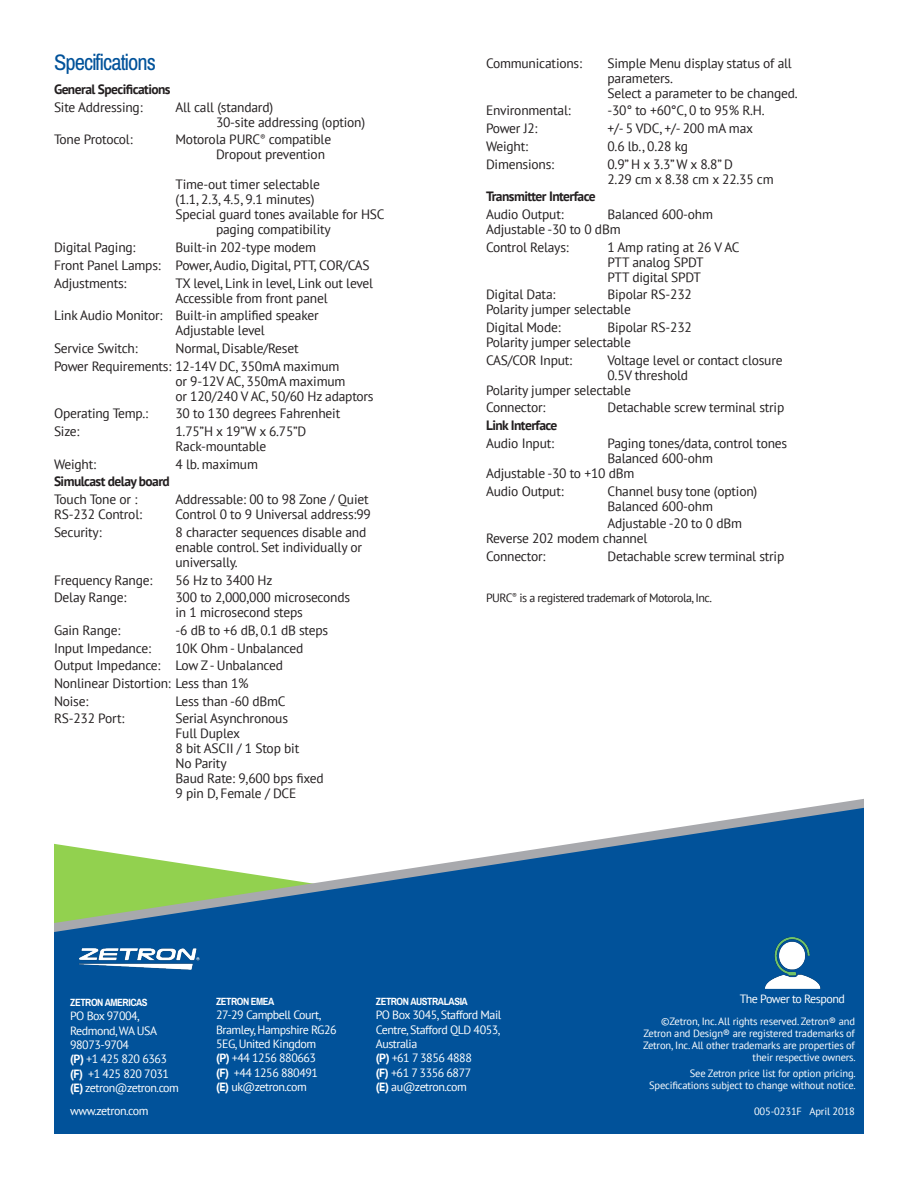
<style>
.page{position:relative;width:918px;height:1188px;background:#fff}
.page>*{position:absolute;margin:0;border:0;box-sizing:border-box;transform-origin:0 0}
.specsheet_headline{font:22.5px "Archivo Narrow";letter-spacing:-.04em;color:#01529a}
.specifications-text{font:13.5px/15px "PT Sans";letter-spacing:-.015em;color:#231f20}
.specifications-subhe{font:700 13.5px "PT Sans";letter-spacing:-.04em;color:#231f20}
.Body_Copy{font:12px/14.4px "PT Sans";letter-spacing:-.04em;color:#fff}
.specsheet_body{font:12px "PT Sans";letter-spacing:-.04em;color:#231f20}
.t1{font:10.65px "Arial";letter-spacing:.01em;color:#fff}
.trademark_text{font:10.5px/12px "PT Sans";letter-spacing:-.015em;color:#fff;text-align:right}
.t2{font:700 10.5px "Archivo Narrow";letter-spacing:-.04em;color:#fff}
.s1{font-weight:700}
</style>
<div class="page">
<svg style="left:54px;top:808px;width:810px;height:326px;background:#2b6fa4"></svg>
<img style="left:74px;top:946px;width:128px;height:26px">
<img style="left:763px;top:933px;width:59px;height:58px">
<p class="specsheet_headline" style="left:54px;top:49px;width:104px">Specifications</p>
<p class="specifications-subhe" style="left:54px;top:80px;width:118px">General Specifications</p>
<p class="specifications-text" style="left:54px;top:99px;width:90px">Site Addressing:</p>
<p class="specifications-text" style="left:216px;top:99px;width:151px;text-indent:-40px">All call (standard)<br>30-site addressing (option)</p>
<p class="specifications-text" style="left:54px;top:132px;width:80px">Tone Protocol:</p>
<p class="specifications-text" style="left:216px;top:132px;width:117px;text-indent:-40px">Motorola PURC<sup>®</sup> compatible<br>Dropout prevention</p>
<p class="specifications-text" style="left:176px;top:177px;width:146px">Time-out timer selectable</p>
<p class="specifications-text" style="left:176px;top:192px;width:141px">(1.1, 2.3, 4.5, 9.1 minutes)</p>
<p class="specifications-text" style="left:176px;top:207px;width:211px">Special guard tones available for HSC</p>
<p class="specifications-text" style="left:216px;top:222px;width:116px">paging compatibility</p>
<p class="specifications-text" style="left:54px;top:240px;width:83px">Digital Paging:</p>
<p class="specifications-text" style="left:176px;top:240px;width:142px">Built-in 202-type modem</p>
<p class="specifications-text" style="left:54px;top:257px;width:317px">Front Panel Lamps: Power, Audio, Digital, PTT, COR/CAS</p>
<p class="specifications-text" style="left:54px;top:275px;width:74px">Adjustments:</p>
<p class="specifications-text" style="left:176px;top:275px;width:199px">TX level, Link in level, Link out level<br>Accessible from front panel</p>
<p class="specifications-text" style="left:176px;top:308px;width:145px;text-indent:-122px">Link Audio Monitor: Built-in amplified speaker<br>Adjustable level</p>
<p class="specifications-text" style="left:54px;top:340px;width:85px">Service Switch:</p>
<p class="specifications-text" style="left:176px;top:340px;width:125px">Normal, Disable/Reset</p>
<p class="specifications-text" style="left:176px;top:358px;width:200px;text-indent:-122px">Power Requirements: 12-14V DC, 350mA maximum<br>or 9-12V AC, 350mA maximum<br>or 120/240 V AC, 50/60 Hz adaptors</p>
<p class="specifications-text" style="left:54px;top:406px;width:96px">Operating Temp.:</p>
<p class="specifications-text" style="left:176px;top:406px;width:166px">30 to 130 degrees Fahrenheit</p>
<p class="specifications-text" style="left:54px;top:423px;width:27px">Size:</p>
<p class="specifications-text" style="left:176px;top:423px;width:132px">1.75”H x 19”W x 6.75”D<br>Rack-mountable</p>
<p class="specifications-text" style="left:54px;top:456px;width:44px">Weight:</p>
<p class="specifications-text" style="left:176px;top:456px;width:84px">4 lb. maximum</p>
<p class="specifications-subhe" style="left:54px;top:473px;width:117px">Simulcast delay board</p>
<p class="specifications-text" style="left:54px;top:492px;width:85px">Touch Tone or :</p>
<p class="specifications-text" style="left:176px;top:492px;width:195px">Addressable: 00 to 98 Zone / Quiet</p>
<p class="specifications-text" style="left:54px;top:507px;width:90px">RS-232 Control:</p>
<p class="specifications-text" style="left:176px;top:507px;width:197px">Control 0 to 9 Universal address:99</p>
<p class="specifications-text" style="left:54px;top:524px;width:49px">Security:</p>
<p class="specifications-text" style="left:176px;top:524px;width:192px">8 character sequences disable and enable control. Set individually or universally.</p>
<p class="specifications-text" style="left:54px;top:572px;width:100px">Frequency Range:</p>
<p class="specifications-text" style="left:176px;top:572px;width:98px">56 Hz to 3400 Hz</p>
<p class="specifications-text" style="left:54px;top:590px;width:74px">Delay Range:</p>
<p class="specifications-text" style="left:176px;top:590px;width:176px">300 to 2,000,000 microseconds in 1 microsecond steps</p>
<p class="specifications-text" style="left:54px;top:622px;width:68px">Gain Range:</p>
<p class="specifications-text" style="left:176px;top:622px;width:154px">-6 dB to +6 dB, 0.1 dB steps</p>
<p class="specifications-text" style="left:54px;top:640px;width:99px">Input Impedance:</p>
<p class="specifications-text" style="left:176px;top:640px;width:129px">10K Ohm - Unbalanced</p>
<p class="specifications-text" style="left:54px;top:658px;width:231px">Output Impedance: Low Z - Unbalanced</p>
<p class="specifications-text" style="left:54px;top:675px;width:196px">Nonlinear Distortion: Less than 1%</p>
<p class="specifications-text" style="left:54px;top:693px;width:36px">Noise:</p>
<p class="specifications-text" style="left:176px;top:693px;width:112px">Less than -60 dBmC</p>
<p class="specifications-text" style="left:54px;top:711px;width:72px">RS-232 Port:</p>
<p class="specifications-text" style="left:176px;top:711px;width:150px">Serial Asynchronous<br>Full Duplex<br>8 bit ASCII / 1 Stop bit<br>No Parity<br>Baud Rate: 9,600 bps fixed<br>9 pin D, Female / DCE</p>
<p class="specifications-text" style="left:486px;top:55px;width:98px">Communications:</p>
<p class="specifications-text" style="left:608px;top:55px;width:192px">Simple Menu display status of all parameters.<br>Select a parameter to be changed.</p>
<p class="specifications-text" style="left:486px;top:103px;width:86px">Environmental:</p>
<p class="specifications-text" style="left:608px;top:103px;width:159px">-30° to +60°C, 0 to 95% R.H.</p>
<p class="specifications-text" style="left:486px;top:121px;width:53px">Power J2:</p>
<p class="specifications-text" style="left:608px;top:121px;width:147px">+/- 5 VDC, +/- 200 mA max</p>
<p class="specifications-text" style="left:486px;top:138px;width:44px">Weight:</p>
<p class="specifications-text" style="left:608px;top:138px;width:82px">0.6 lb., 0.28 kg</p>
<p class="specifications-text" style="left:486px;top:156px;width:70px">Dimensions:</p>
<p class="specifications-text" style="left:608px;top:156px;width:168px">0.9” H x 3.3” W x 8.8” D<br>2.29 cm x 8.38 cm x 22.35 cm</p>
<p class="specifications-subhe" style="left:486px;top:188px;width:111px">Transmitter Interface</p>
<p class="specifications-text" style="left:486px;top:206px;width:79px">Audio Output:</p>
<p class="specifications-text" style="left:486px;top:206px;width:229px;text-indent:122px">Balanced 600-ohm<br>Adjustable -30 to 0 dBm</p>
<p class="specifications-text" style="left:486px;top:239px;width:84px">Control Relays:</p>
<p class="specifications-text" style="left:608px;top:239px;width:134px">1 Amp rating at 26 V AC<br>PTT analog SPDT<br>PTT digital SPDT</p>
<p class="specifications-text" style="left:486px;top:287px;width:71px">Digital Data:</p>
<p class="specifications-text" style="left:486px;top:287px;width:207px;text-indent:122px">Bipolar RS-232<br>Polarity jumper selectable</p>
<p class="specifications-text" style="left:486px;top:319px;width:76px">Digital Mode:</p>
<p class="specifications-text" style="left:486px;top:319px;width:207px;text-indent:122px">Bipolar RS-232<br>Polarity jumper selectable</p>
<p class="specifications-text" style="left:486px;top:352px;width:88px">CAS/COR Input:</p>
<p class="specifications-text" style="left:608px;top:352px;width:177px">Voltage level or contact closure</p>
<p class="specifications-text" style="left:608px;top:367px;width:82px">0.5V threshold</p>
<p class="specifications-text" style="left:486px;top:382px;width:146px">Polarity jumper selectable</p>
<p class="specifications-text" style="left:486px;top:400px;width:61px">Connector:</p>
<p class="specifications-text" style="left:608px;top:400px;width:178px">Detachable screw terminal strip</p>
<p class="specifications-subhe" style="left:486px;top:417px;width:73px">Link Interface</p>
<p class="specifications-text" style="left:486px;top:435px;width:70px">Audio Input:</p>
<p class="specifications-text" style="left:608px;top:435px;width:181px">Paging tones/data, control tones</p>
<p class="specifications-text" style="left:608px;top:450px;width:107px">Balanced 600-ohm</p>
<p class="specifications-text" style="left:486px;top:465px;width:150px">Adjustable -30 to +10 dBm</p>
<p class="specifications-text" style="left:486px;top:483px;width:79px">Audio Output:</p>
<p class="specifications-text" style="left:608px;top:483px;width:151px">Channel busy tone (option)<br>Balanced 600-ohm</p>
<p class="specifications-text" style="left:486px;top:516px;width:258px;text-indent:122px">Adjustable -20 to 0 dBm<br>Reverse 202 modem channel</p>
<p class="specifications-text" style="left:486px;top:548px;width:61px">Connector:</p>
<p class="specifications-text" style="left:608px;top:548px;width:178px">Detachable screw terminal strip</p>
<p class="specsheet_body" style="left:486px;top:590px;width:228px">PURC<sup>®</sup> is a registered trademark of Motorola, Inc.</p>
<p class="t1" style="left:736px;top:991px;width:115px">The Power to Respond</p>
<p class="Body_Copy" style="left:740px;top:991px;width:107px">The Power to Respond</p>
<p class="t2" style="left:216px;top:995px;width:60px">ZETRON EMEA</p>
<p class="Body_Copy" style="left:216px;top:1007px;width:122px">27-29 Campbell Court,<br>Bramley, Hampshire RG26<br>5EG, United Kingdom<br><span class="s1">(P)</span> +44 1256 880663<br><span class="s1">(F)</span> +44 1256 880491<br><span class="s1">(E)</span> uk@zetron.com</p>
<p class="t2" style="left:376px;top:995px;width:94px">ZETRON AUSTRALASIA</p>
<p class="Body_Copy" style="left:376px;top:1007px;width:127px">PO Box 3045, Stafford Mail<br>Centre, Stafford QLD 4053,<br>Australia<br><span class="s1">(P)</span> +61 7 3856 4888<br><span class="s1">(F)</span> +61 7 3356 6877<br><span class="s1">(E)</span> au@zetron.com</p>
<p class="t2" style="left:70px;top:996px;width:79px">ZETRON AMERICAS</p>
<p class="Body_Copy" style="left:70px;top:1009px;width:110px">PO Box 97004,<br>Redmond, WA USA<br>98073-9704<br><span class="s1">(P)</span> +1 425 820 6363 <span class="s1">(F)</span> +1 425 820 7031 <span class="s1">(E)</span> zetron@zetron.com</p>
<p class="trademark_text" style="left:643px;top:1015px;width:214px">©Zetron, Inc. All rights reserved. Zetron® and Zetron and Design® are registered trademarks of Zetron, Inc. All other trademarks are properties of their respective owners.</p>
<p class="trademark_text" style="left:649px;top:1067px;width:208px">See Zetron price list for option pricing.<br>Specifications subject to change without notice.</p>
<p class="trademark_text" style="left:754px;top:1105px;width:102px">005-0231F April 2018</p>
<p class="Body_Copy" style="left:70px;top:1103px;width:80px">www.zetron.com</p>
</div>
